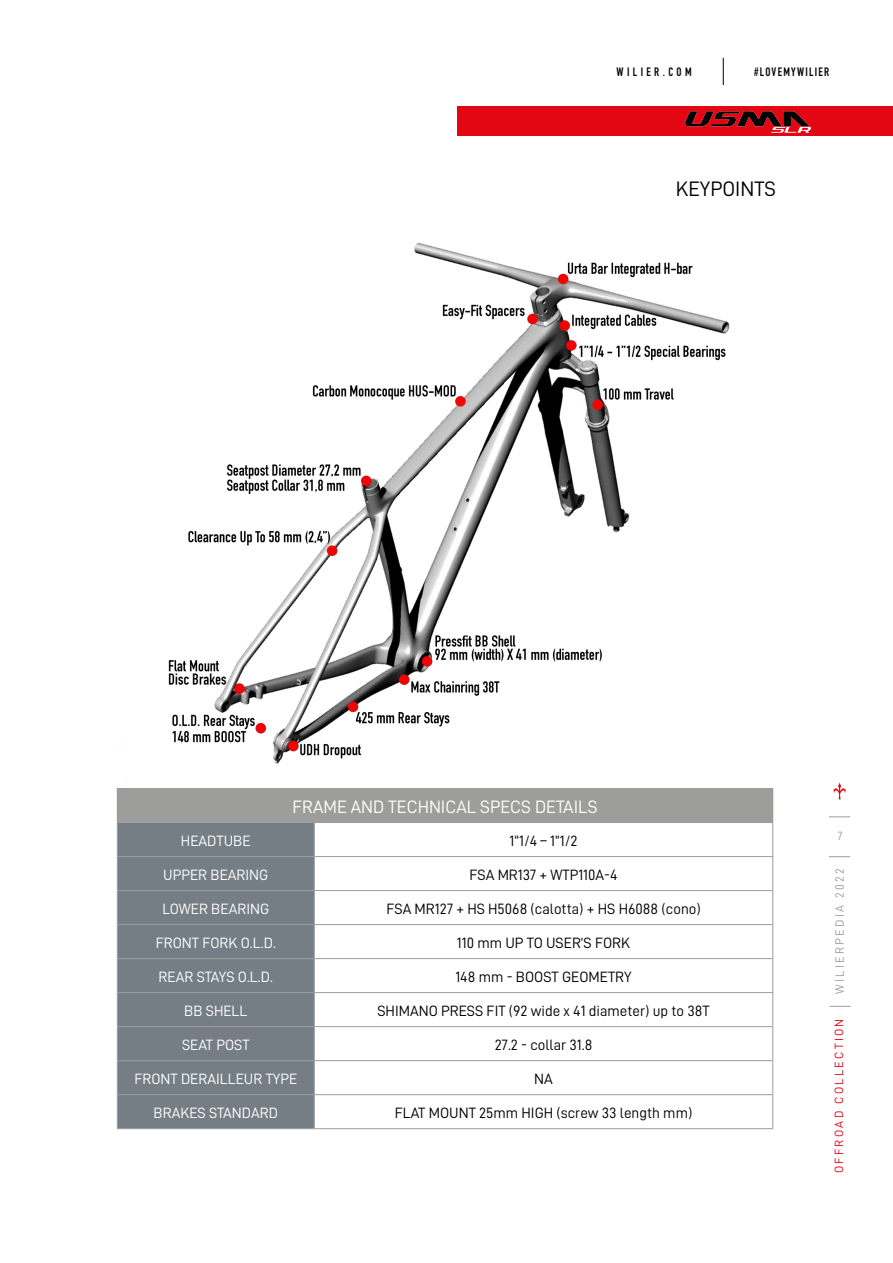
<style>
.page{position:relative;width:893px;height:1263px;background:#fff}
.page>*{position:absolute;margin:0;border:0;box-sizing:border-box;transform-origin:0 0}
.t1{font:21px "D DIN";color:#000}
.t2{font:18px "D DIN";color:#fff}
.t3{font:15px "D DIN";color:#000}
.t4{font:15px "D DIN";color:#fff}
.t5{font:12px "D DIN";letter-spacing:.19em;color:#e30613}
.t6{font:12px "D DIN";letter-spacing:.19em;color:#9d9d9c}
.t7{font:12px "DIN Engschrift Std";letter-spacing:.105em;color:#000}
.t8{font:12px "DIN Engschrift Std";letter-spacing:.285em;color:#000}
</style>
<div class="page">
<img style="left:168px;top:242px;width:562px;height:522px">
<div style="left:117px;top:788px;width:656px;height:34px;background:#9d9d9c"></div>
<div style="left:118px;top:823px;width:196px;height:305px;background:#767e85"></div>
<hr style="left:117px;top:822px;width:197px;height:1px;background:#9d9d9c">
<hr style="left:117px;top:823px;width:1px;height:33px;background:#9d9d9c">
<hr style="left:314px;top:822px;width:459px;height:1px;background:#9d9d9c">
<hr style="left:314px;top:823px;width:1px;height:33px;background:#9d9d9c">
<hr style="left:772px;top:823px;width:1px;height:33px;background:#9d9d9c">
<hr style="left:117px;top:856px;width:197px;height:1px;background:#9d9d9c">
<hr style="left:117px;top:857px;width:1px;height:33px;background:#9d9d9c">
<hr style="left:314px;top:856px;width:459px;height:1px;background:#9d9d9c">
<hr style="left:314px;top:857px;width:1px;height:33px;background:#9d9d9c">
<hr style="left:772px;top:857px;width:1px;height:33px;background:#9d9d9c">
<hr style="left:117px;top:890px;width:197px;height:1px;background:#9d9d9c">
<hr style="left:117px;top:891px;width:1px;height:33px;background:#9d9d9c">
<hr style="left:314px;top:890px;width:459px;height:1px;background:#9d9d9c">
<hr style="left:314px;top:891px;width:1px;height:33px;background:#9d9d9c">
<hr style="left:772px;top:891px;width:1px;height:33px;background:#9d9d9c">
<hr style="left:117px;top:924px;width:197px;height:1px;background:#9d9d9c">
<hr style="left:117px;top:925px;width:1px;height:33px;background:#9d9d9c">
<hr style="left:314px;top:924px;width:459px;height:1px;background:#9d9d9c">
<hr style="left:314px;top:925px;width:1px;height:33px;background:#9d9d9c">
<hr style="left:772px;top:925px;width:1px;height:33px;background:#9d9d9c">
<hr style="left:117px;top:958px;width:197px;height:1px;background:#9d9d9c">
<hr style="left:117px;top:959px;width:1px;height:33px;background:#9d9d9c">
<hr style="left:314px;top:958px;width:459px;height:1px;background:#9d9d9c">
<hr style="left:314px;top:959px;width:1px;height:33px;background:#9d9d9c">
<hr style="left:772px;top:959px;width:1px;height:33px;background:#9d9d9c">
<hr style="left:117px;top:992px;width:197px;height:1px;background:#9d9d9c">
<hr style="left:117px;top:993px;width:1px;height:33px;background:#9d9d9c">
<hr style="left:314px;top:992px;width:459px;height:1px;background:#9d9d9c">
<hr style="left:314px;top:993px;width:1px;height:33px;background:#9d9d9c">
<hr style="left:772px;top:993px;width:1px;height:33px;background:#9d9d9c">
<hr style="left:117px;top:1026px;width:197px;height:1px;background:#9d9d9c">
<hr style="left:117px;top:1027px;width:1px;height:33px;background:#9d9d9c">
<hr style="left:314px;top:1026px;width:459px;height:1px;background:#9d9d9c">
<hr style="left:314px;top:1027px;width:1px;height:33px;background:#9d9d9c">
<hr style="left:772px;top:1027px;width:1px;height:33px;background:#9d9d9c">
<hr style="left:117px;top:1060px;width:197px;height:1px;background:#9d9d9c">
<hr style="left:117px;top:1061px;width:1px;height:33px;background:#9d9d9c">
<hr style="left:314px;top:1060px;width:459px;height:1px;background:#9d9d9c">
<hr style="left:314px;top:1061px;width:1px;height:33px;background:#9d9d9c">
<hr style="left:772px;top:1061px;width:1px;height:33px;background:#9d9d9c">
<hr style="left:117px;top:1094px;width:197px;height:1px;background:#9d9d9c">
<hr style="left:117px;top:1095px;width:1px;height:33px;background:#9d9d9c">
<hr style="left:314px;top:1094px;width:459px;height:1px;background:#9d9d9c">
<hr style="left:314px;top:1095px;width:1px;height:33px;background:#9d9d9c">
<hr style="left:772px;top:1095px;width:1px;height:33px;background:#9d9d9c">
<hr style="left:117px;top:1128px;width:197px;height:1px;background:#9d9d9c">
<hr style="left:314px;top:1128px;width:459px;height:1px;background:#9d9d9c">
<div style="left:457px;top:106px;width:436px;height:30px;background:#e30613"></div>
<svg style="left:829px;top:1006px;width:22px;height:1px"></svg>
<svg style="left:829px;top:856px;width:21px;height:1px"></svg>
<svg style="left:829px;top:816px;width:21px;height:1px"></svg>
<svg style="left:833px;top:782px;width:13px;height:17px"></svg>
<svg style="left:723px;top:58px;width:1px;height:27px"></svg>
<img style="left:684px;top:111px;width:127px;height:22px">
<p class="t8" style="left:617px;top:64px;width:77px">WILIER.COM</p>
<p class="t7" style="left:754px;top:64px;width:77px">#LOVEMYWILIER</p>
<h1 class="t1" style="left:676px;top:177px;width:102px">KEYPOINTS</h1>
<p class="t2" style="left:293px;top:797px;width:306px">FRAME AND TECHNICAL SPECS DETAILS</p>
<p class="t4" style="left:181px;top:832px;width:71px">HEADTUBE</p>
<p class="t3" style="left:510px;top:832px;width:70px">1”1/4 – 1”1/2</p>
<p class="t4" style="left:163px;top:866px;width:107px">UPPER BEARING</p>
<p class="t3" style="left:469px;top:866px;width:150px">FSA MR137 + WTP110A-4</p>
<p class="t4" style="left:162px;top:900px;width:108px">LOWER BEARING</p>
<p class="t3" style="left:386px;top:900px;width:316px">FSA MR127 + HS H5068 (calotta) + HS H6088 (cono)</p>
<p class="t4" style="left:156px;top:934px;width:122px">FRONT FORK O.L.D.</p>
<p class="t3" style="left:457px;top:934px;width:175px">110 mm UP TO USER’S FORK</p>
<p class="t4" style="left:159px;top:968px;width:116px">REAR STAYS O.L.D.</p>
<p class="t3" style="left:455px;top:968px;width:178px">148 mm - BOOST GEOMETRY</p>
<p class="t4" style="left:184px;top:1002px;width:65px">BB SHELL</p>
<p class="t3" style="left:377px;top:1002px;width:334px">SHIMANO PRESS FIT (92 wide x 41 diameter) up to 38T</p>
<p class="t4" style="left:182px;top:1036px;width:69px">SEAT POST</p>
<p class="t3" style="left:495px;top:1036px;width:99px">27.2 - collar 31.8</p>
<p class="t4" style="left:134px;top:1070px;width:164px">FRONT DERAILLEUR TYPE</p>
<p class="t3" style="left:534px;top:1070px;width:20px">NA</p>
<p class="t4" style="left:154px;top:1104px;width:126px">BRAKES STANDARD</p>
<p class="t3" style="left:395px;top:1104px;width:299px">FLAT MOUNT 25mm HIGH (screw 33 length mm)</p>
<p class="t6" style="left:837px;top:829px;width:7px">7</p>
<p class="t6" style="left:833px;top:994px;width:127px;rotate:-90deg">WILIERPEDIA 2022</p>
<p class="t5" style="left:832px;top:1173px;width:156px;rotate:-90deg">OFFROAD COLLECTION</p>
</div>
